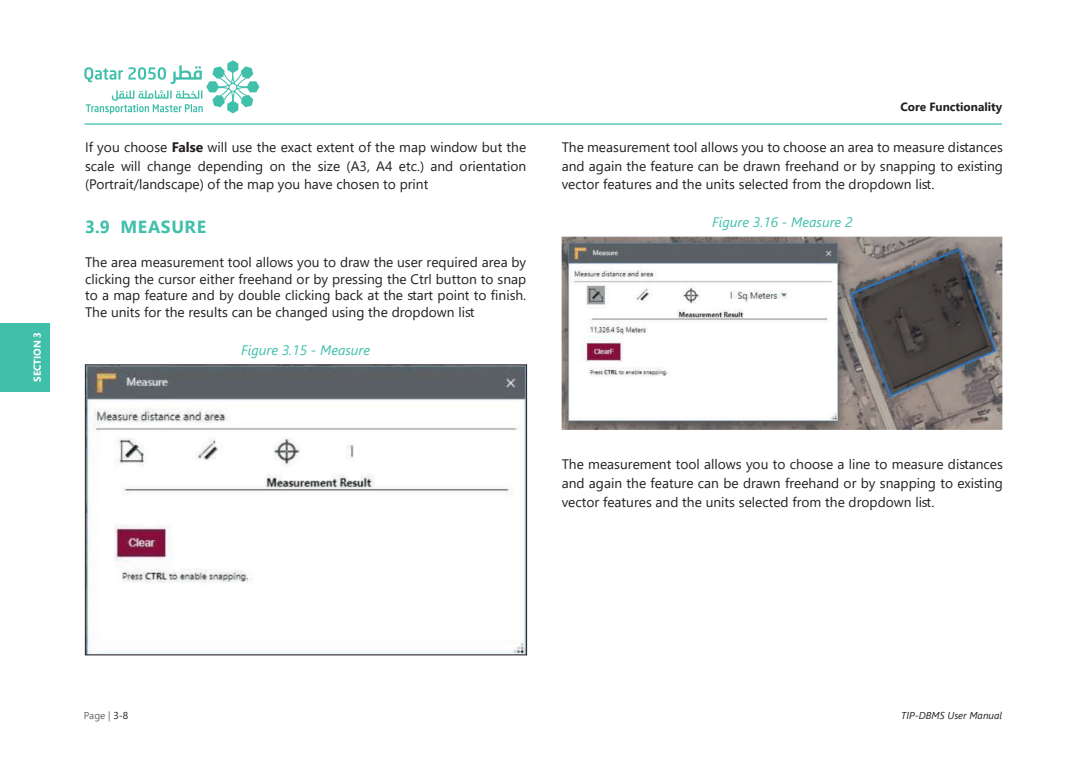
<style>
.page{position:relative;width:1088px;height:780px;background:#fff}
.page>*{position:absolute;margin:0;border:0;box-sizing:border-box;transform-origin:0 0}
.t1{font:700 17.5px "Segoe UI";letter-spacing:.035em;color:#40bfab}
.t2{font:13.75px/18.8px "Segoe UI";color:#231f20;text-align:justify}
.t3{font:italic 13.75px "Segoe UI";color:#40bfab}
.t4{font:700 11.88px "Segoe UI";color:#231f20}
.t5{font:italic 10px "Segoe UI";color:#231f20}
.t6{font:700 10px "Segoe UI";color:#fff}
.t7{font:10px "Segoe UI";color:#636366}
.s1{font-weight:700}
.s2{color:#231f20}
</style>
<div class="page">
<svg style="left:84px;top:60px;width:175px;height:54px"></svg>
<hr style="left:84px;top:123px;width:918px;height:2px;background:#40bfab">
<div style="left:0;top:323px;width:49px;height:68px;background:#40bfab"></div>
<img style="left:87px;top:366px;width:438px;height:287px">
<div style="left:85px;top:364px;width:442px;height:291px;border:1px solid #231f20"></div>
<img style="left:562px;top:237px;width:440px;height:192px">
<p class="t6" style="left:28px;top:382px;width:51px;rotate:-90deg">SECTION 3</p>
<p class="t2" style="left:85px;top:136px;width:443px">If you choose <span class="s1">False</span> will use the exact extent of the map window but the scale will change depending on the size (A3, A4 etc.) and orientation (Portrait/landscape) of the map you have chosen to print</p>
<p class="t1" style="left:85px;top:210px;width:122px">3.9 MEASURE</p>
<p class="t2" style="left:85px;top:253px;width:443px;line-height:16.5px">The area measurement tool allows you to draw the user required area by clicking the cursor either freehand or by pressing the Ctrl button to snap to a map feature and by double clicking back at the start point to finish.<br>The units for the results can be changed using the dropdown list</p>
<p class="t3" style="left:241px;top:342px;width:131px">Figure 3.15 - Measure</p>
<p class="t4" style="left:900px;top:96px;width:103px">Core Functionality</p>
<p class="t2" style="left:562px;top:136px;width:443px">The measurement tool allows you to choose an area to measure distances and again the feature can be drawn freehand or by snapping to existing vector features and the units selected from the dropdown list.</p>
<p class="t3" style="left:712px;top:214px;width:142px">Figure 3.16 - Measure 2</p>
<p class="t2" style="left:562px;top:453px;width:443px">The measurement tool allows you to choose a line to measure distances and again the feature can be drawn freehand or by snapping to existing vector features and the units selected from the dropdown list.</p>
<p class="t7" style="left:84px;top:706px;width:46px">Page | <span class="s2">3-8</span></p>
<p class="t5" style="left:901px;top:710px;width:103px">TIP-DBMS User Manual</p>
</div>
